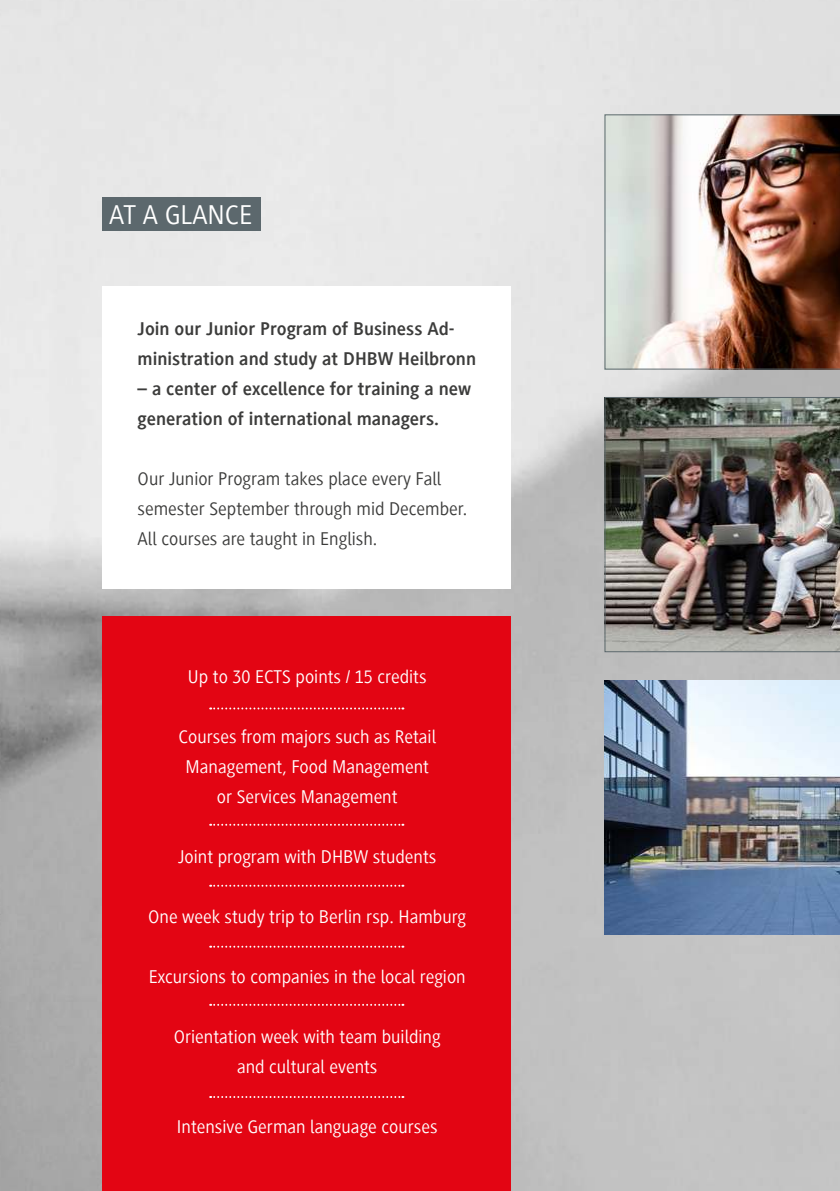
<style>
.page{position:relative;width:840px;height:1191px;background:#fff}
.page>*{position:absolute;margin:0;border:0;box-sizing:border-box;transform-origin:0 0}
.t1{font:28px "Generis Sans Com";color:#fff}
.t2{font:19px/30px "Generis Sans Com";color:#fff;text-align:center}
.t3{font:700 19px/30px "Generis Sans Com";color:#3c3c3b}
.t4{font:19px/30px "Generis Sans Com";color:#3c3c3b}
</style>
<div class="page">
<img style="left:0;top:0;width:839px;height:1191px">
<div style="left:102px;top:617px;width:408px;height:574px;background:#e30513"></div>
<svg style="left:210px;top:707px;width:193px;height:2px"></svg>
<svg style="left:210px;top:823px;width:193px;height:2px"></svg>
<svg style="left:210px;top:884px;width:193px;height:2px"></svg>
<svg style="left:210px;top:945px;width:193px;height:2px"></svg>
<svg style="left:210px;top:1003px;width:193px;height:2px"></svg>
<svg style="left:210px;top:1096px;width:193px;height:2px"></svg>
<div style="left:102px;top:286px;width:408px;height:302px;background:#fff"></div>
<img style="left:604px;top:115px;width:235px;height:254px">
<img style="left:604px;top:680px;width:235px;height:254px">
<div style="left:102px;top:198px;width:158px;height:33px;background:#5c686d"></div>
<img style="left:604px;top:397px;width:235px;height:255px">
<h1 class="t1" style="left:109px;top:204px;width:145px">AT A GLANCE</h1>
<p class="t3" style="left:137px;top:315px;width:340px">Join our Junior Program of Business Ad&shy;ministration and study at DHBW Heilbronn</p>
<p class="t3" style="left:137px;top:375px;width:335px">– a center of excellence for training a new generation of international managers.</p>
<p class="t4" style="left:137px;top:465px;width:331px">Our Junior Program takes place every Fall semester September through mid December.<br>All courses are taught in English.</p>
<p class="t2" style="left:188px;top:663px;width:240px">Up to 30 ECTS points / 15 credits</p>
<p class="t2" style="left:178px;top:723px;width:259px">Courses from majors such as Retail<br>Management, Food Management or Services Management</p>
<p class="t2" style="left:178px;top:843px;width:260px">Joint program with DHBW students</p>
<p class="t2" style="left:148px;top:903px;width:319px">One week study trip to Berlin rsp. Hamburg</p>
<p class="t2" style="left:149px;top:963px;width:318px">Excursions to companies in the local region</p>
<p class="t2" style="left:174px;top:1023px;width:268px">Orientation week with team building and cultural events</p>
<p class="t2" style="left:177px;top:1113px;width:262px">Intensive German language courses</p>
</div>
